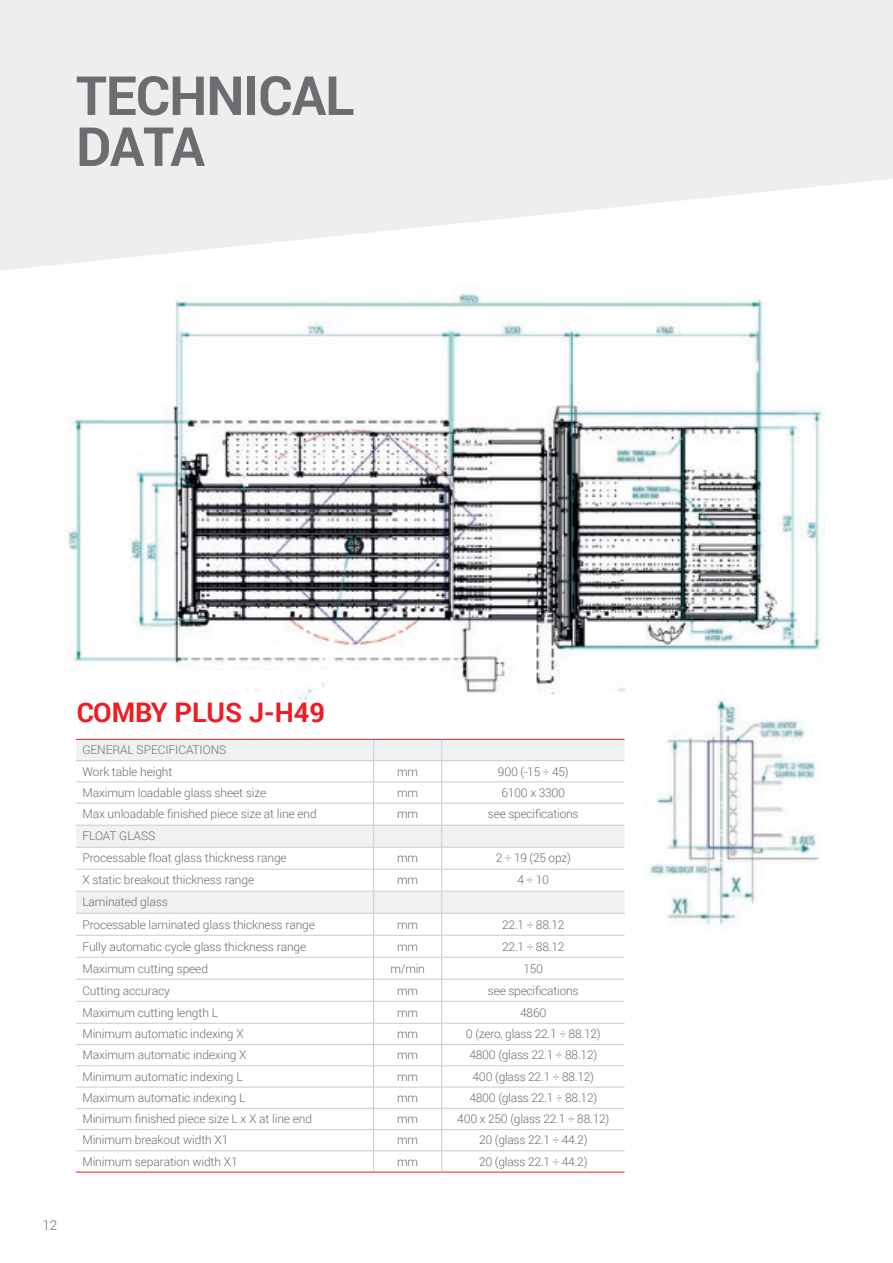
<style>
.page{position:relative;width:893px;height:1263px;background:#fff}
.page>*{position:absolute;margin:0;border:0;box-sizing:border-box;transform-origin:0 0}
.t1{font:700 54px/51px "Roboto";letter-spacing:-.02em;color:#6c6d70}
.t2{font:700 27px "Roboto";color:#ee1d23}
.t3{font:300 13.5px "Roboto";color:#6c6d70}
.t4{font:300 12px "Roboto";letter-spacing:-.01em;color:#6c6d70}
</style>
<div class="page">
<svg style="left:0;top:0;width:892px;height:271px;fill:#eeeeef"></svg>
<img style="left:67px;top:292px;width:757px;height:407px">
<img style="left:646px;top:697px;width:174px;height:228px">
<hr style="left:892px;top:0;width:1px;height:1263px;background:#00b6ef">
<div style="left:76px;top:740px;width:548px;height:20px;background:#f0f1f2"></div>
<svg style="left:76px;top:761px;width:549px;height:411px"></svg>
<hr style="left:76px;top:760px;width:298px;height:1px;background:#c9cacc">
<hr style="left:374px;top:760px;width:68px;height:1px;background:#c9cacc">
<hr style="left:442px;top:760px;width:183px;height:1px;background:#c9cacc">
<hr style="left:76px;top:781px;width:298px;height:1px;background:#c9cacc">
<hr style="left:374px;top:781px;width:68px;height:1px;background:#c9cacc">
<hr style="left:442px;top:781px;width:183px;height:1px;background:#c9cacc">
<hr style="left:76px;top:803px;width:298px;height:1px;background:#c9cacc">
<hr style="left:374px;top:803px;width:68px;height:1px;background:#c9cacc">
<hr style="left:442px;top:803px;width:183px;height:1px;background:#c9cacc">
<hr style="left:76px;top:825px;width:298px;height:1px;background:#c9cacc">
<hr style="left:374px;top:825px;width:68px;height:1px;background:#c9cacc">
<hr style="left:442px;top:825px;width:183px;height:1px;background:#c9cacc">
<hr style="left:76px;top:847px;width:298px;height:1px;background:#c9cacc">
<hr style="left:374px;top:847px;width:68px;height:1px;background:#c9cacc">
<hr style="left:442px;top:847px;width:183px;height:1px;background:#c9cacc">
<hr style="left:76px;top:869px;width:298px;height:1px;background:#c9cacc">
<hr style="left:374px;top:869px;width:68px;height:1px;background:#c9cacc">
<hr style="left:442px;top:869px;width:183px;height:1px;background:#c9cacc">
<hr style="left:76px;top:891px;width:298px;height:1px;background:#c9cacc">
<hr style="left:374px;top:891px;width:68px;height:1px;background:#c9cacc">
<hr style="left:442px;top:891px;width:183px;height:1px;background:#c9cacc">
<hr style="left:76px;top:913px;width:298px;height:1px;background:#c9cacc">
<hr style="left:374px;top:913px;width:68px;height:1px;background:#c9cacc">
<hr style="left:442px;top:913px;width:183px;height:1px;background:#c9cacc">
<hr style="left:76px;top:935px;width:298px;height:1px;background:#c9cacc">
<hr style="left:374px;top:935px;width:68px;height:1px;background:#c9cacc">
<hr style="left:442px;top:935px;width:183px;height:1px;background:#c9cacc">
<hr style="left:76px;top:957px;width:298px;height:1px;background:#c9cacc">
<hr style="left:374px;top:957px;width:68px;height:1px;background:#c9cacc">
<hr style="left:442px;top:957px;width:183px;height:1px;background:#c9cacc">
<hr style="left:76px;top:979px;width:298px;height:1px;background:#c9cacc">
<hr style="left:374px;top:979px;width:68px;height:1px;background:#c9cacc">
<hr style="left:442px;top:979px;width:183px;height:1px;background:#c9cacc">
<hr style="left:76px;top:1001px;width:298px;height:1px;background:#c9cacc">
<hr style="left:374px;top:1001px;width:68px;height:1px;background:#c9cacc">
<hr style="left:442px;top:1001px;width:183px;height:1px;background:#c9cacc">
<hr style="left:76px;top:1023px;width:298px;height:1px;background:#c9cacc">
<hr style="left:374px;top:1023px;width:68px;height:1px;background:#c9cacc">
<hr style="left:442px;top:1023px;width:183px;height:1px;background:#c9cacc">
<hr style="left:76px;top:1044px;width:298px;height:1px;background:#c9cacc">
<hr style="left:374px;top:1044px;width:68px;height:1px;background:#c9cacc">
<hr style="left:442px;top:1044px;width:183px;height:1px;background:#c9cacc">
<hr style="left:76px;top:1065px;width:298px;height:1px;background:#c9cacc">
<hr style="left:374px;top:1065px;width:68px;height:1px;background:#c9cacc">
<hr style="left:442px;top:1065px;width:183px;height:1px;background:#c9cacc">
<hr style="left:76px;top:1087px;width:298px;height:1px;background:#c9cacc">
<hr style="left:374px;top:1087px;width:68px;height:1px;background:#c9cacc">
<hr style="left:442px;top:1087px;width:183px;height:1px;background:#c9cacc">
<hr style="left:76px;top:1108px;width:298px;height:1px;background:#c9cacc">
<hr style="left:374px;top:1108px;width:68px;height:1px;background:#c9cacc">
<hr style="left:442px;top:1108px;width:183px;height:1px;background:#c9cacc">
<hr style="left:76px;top:1129px;width:298px;height:1px;background:#c9cacc">
<hr style="left:374px;top:1129px;width:68px;height:1px;background:#c9cacc">
<hr style="left:442px;top:1129px;width:183px;height:1px;background:#c9cacc">
<hr style="left:76px;top:1150px;width:298px;height:1px;background:#c9cacc">
<hr style="left:374px;top:1150px;width:68px;height:1px;background:#c9cacc">
<hr style="left:442px;top:1150px;width:183px;height:1px;background:#c9cacc">
<svg style="left:373px;top:740px;width:1px;height:432px"></svg>
<hr style="left:76px;top:739px;width:298px;height:1px;background:#ee1d23">
<hr style="left:374px;top:739px;width:68px;height:1px;background:#ee1d23">
<hr style="left:442px;top:739px;width:183px;height:1px;background:#ee1d23">
<hr style="left:76px;top:1172px;width:298px;height:1px;background:#ee1d23">
<hr style="left:374px;top:1172px;width:68px;height:1px;background:#ee1d23">
<hr style="left:442px;top:1172px;width:183px;height:1px;background:#ee1d23">
<svg style="left:441px;top:740px;width:1px;height:432px"></svg>
<p class="t1" style="left:76px;top:68px;width:280px">TECHNICAL<br>DATA</p>
<h2 class="t2" style="left:76px;top:693px;width:250px">COMBY PLUS J-H49</h2>
<p class="t4" style="left:82px;top:742px;width:145px">GENERAL SPECIFICATIONS</p>
<p class="t4" style="left:82px;top:763px;width:92px">Work table height</p>
<p class="t4" style="left:397px;top:763px;width:23px">mm</p>
<p class="t4" style="left:498px;top:763px;width:72px">900 (-15 ÷ 45)</p>
<p class="t4" style="left:82px;top:784px;width:185px">Maximum loadable glass sheet size</p>
<p class="t4" style="left:397px;top:784px;width:23px">mm</p>
<p class="t4" style="left:501px;top:784px;width:65px">6100 x 3300</p>
<p class="t4" style="left:82px;top:806px;width:236px">Max unloadable finished piece size at line end</p>
<p class="t4" style="left:397px;top:806px;width:23px">mm</p>
<p class="t4" style="left:488px;top:806px;width:92px">see specifications</p>
<p class="t4" style="left:82px;top:828px;width:74px">FLOAT GLASS</p>
<p class="t4" style="left:82px;top:850px;width:206px">Processable float glass thickness range</p>
<p class="t4" style="left:397px;top:850px;width:23px">mm</p>
<p class="t4" style="left:496px;top:850px;width:77px">2 ÷ 19 (25 opz)</p>
<p class="t4" style="left:82px;top:872px;width:173px">X static breakout thickness range</p>
<p class="t4" style="left:397px;top:872px;width:23px">mm</p>
<p class="t4" style="left:517px;top:872px;width:33px">4 ÷ 10</p>
<p class="t4" style="left:82px;top:894px;width:87px">Laminated glass</p>
<p class="t4" style="left:82px;top:916px;width:234px">Processable laminated glass thickness range</p>
<p class="t4" style="left:397px;top:916px;width:23px">mm</p>
<p class="t4" style="left:502px;top:916px;width:64px">22.1 ÷ 88.12</p>
<p class="t4" style="left:82px;top:938px;width:225px">Fully automatic cycle glass thickness range</p>
<p class="t4" style="left:397px;top:938px;width:23px">mm</p>
<p class="t4" style="left:502px;top:938px;width:64px">22.1 ÷ 88.12</p>
<p class="t4" style="left:82px;top:960px;width:127px">Maximum cutting speed</p>
<p class="t4" style="left:390px;top:960px;width:36px">m/min</p>
<p class="t4" style="left:523px;top:960px;width:21px">150</p>
<p class="t4" style="left:82px;top:982px;width:89px">Cutting accuracy</p>
<p class="t4" style="left:397px;top:982px;width:23px">mm</p>
<p class="t4" style="left:488px;top:982px;width:92px">see specifications</p>
<p class="t4" style="left:82px;top:1004px;width:137px">Maximum cutting length L</p>
<p class="t4" style="left:397px;top:1004px;width:23px">mm</p>
<p class="t4" style="left:520px;top:1004px;width:28px">4860</p>
<p class="t4" style="left:82px;top:1025px;width:163px">Minimum automatic indexing X</p>
<p class="t4" style="left:397px;top:1025px;width:23px">mm</p>
<p class="t4" style="left:466px;top:1025px;width:136px">0 (zero, glass 22.1 ÷ 88.12)</p>
<p class="t4" style="left:82px;top:1047px;width:166px">Maximum automatic indexing X</p>
<p class="t4" style="left:397px;top:1047px;width:23px">mm</p>
<p class="t4" style="left:469px;top:1047px;width:129px">4800 (glass 22.1 ÷ 88.12)</p>
<p class="t4" style="left:82px;top:1068px;width:162px">Minimum automatic indexing L</p>
<p class="t4" style="left:397px;top:1068px;width:23px">mm</p>
<p class="t4" style="left:473px;top:1068px;width:123px">400 (glass 22.1 ÷ 88.12)</p>
<p class="t4" style="left:82px;top:1089px;width:165px">Maximum automatic indexing L</p>
<p class="t4" style="left:397px;top:1089px;width:23px">mm</p>
<p class="t4" style="left:469px;top:1089px;width:129px">4800 (glass 22.1 ÷ 88.12)</p>
<p class="t4" style="left:82px;top:1110px;width:231px">Minimum finished piece size L x X at line end</p>
<p class="t4" style="left:397px;top:1110px;width:23px">mm</p>
<p class="t4" style="left:457px;top:1110px;width:154px">400 x 250 (glass 22.1 ÷ 88.12)</p>
<p class="t4" style="left:82px;top:1132px;width:148px">Minimum breakout width X1</p>
<p class="t4" style="left:397px;top:1132px;width:23px">mm</p>
<p class="t4" style="left:479px;top:1132px;width:110px">20 (glass 22.1 ÷ 44.2)</p>
<p class="t4" style="left:82px;top:1153px;width:157px">Minimum separation width X1</p>
<p class="t4" style="left:397px;top:1153px;width:23px">mm</p>
<p class="t4" style="left:479px;top:1153px;width:110px">20 (glass 22.1 ÷ 44.2)</p>
<p class="t3" style="left:42px;top:1215px;width:16px">12</p>
</div>
